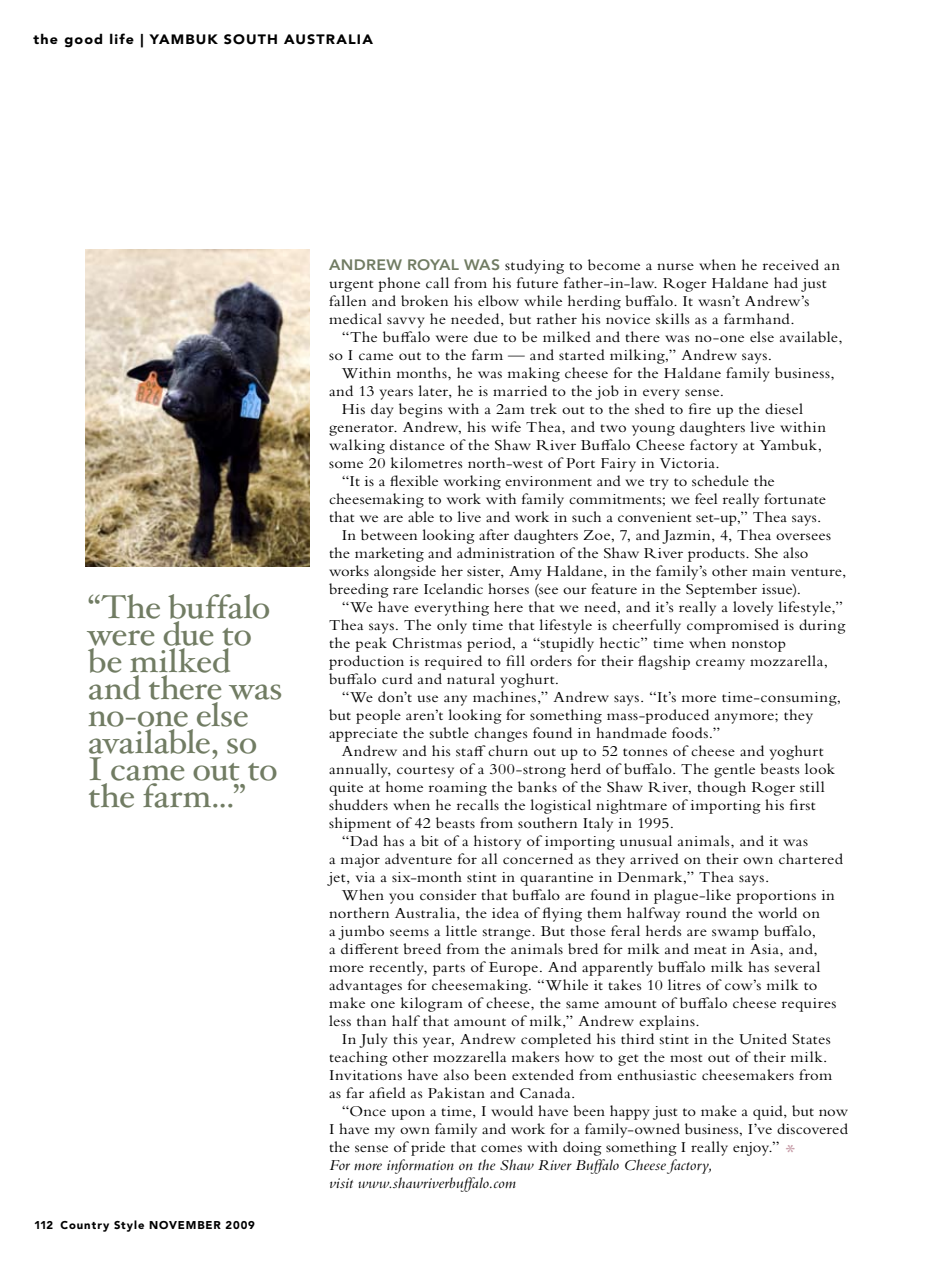
<style>
.page{position:relative;width:936px;height:1263px;background:#fff}
.page>*{position:absolute;margin:0;border:0;box-sizing:border-box;transform-origin:0 0}
.t1{font:33px/27px "Hoefler Txt";letter-spacing:-.015em;color:#717c63;scale:1.06 1}
.t2{font:15.75px/18px "Bembo Std";letter-spacing:.02em;color:#000;scale:1.06 1}
.t3{font:italic 15.75px "Bembo Std";letter-spacing:.005em;color:#000;scale:1.06 1}
.t4{font:15.75px "Bembo Std";color:#000;scale:1.06 1}
.t5{font:15.75px "Bembo Std";letter-spacing:.04em;color:#000;scale:1.06 1}
.t6{font:900 13.5px "Avenir LT Std";letter-spacing:.08em;color:#000;scale:1.06 1}
.t7{font:900 11.25px "Avenir LT Std";letter-spacing:.075em;color:#000}
.s1{font-family:"Avenir LT Std";font-weight:800;font-size:15px;color:#717c63}
.s2{font-family:"Garamond 3 LT Std";font-weight:700;font-size:22.5px;color:#c9a1ac}
</style>
<div class="page">
<img style="left:86px;top:250px;width:224px;height:316px">
<p class="t6" style="left:33px;top:31px;width:269px">the good life | YAM BUK SOUTH AUSTRAL</p>
<p class="t6" style="left:357px;top:31px;width:17px">IA</p>
<h1 class="t1" style="left:88px;top:592px;width:185px">“The buffalo were due to be milked and there was no-one else available, so<br>I came out to the farm...”</h1>
<p class="t7" style="left:34px;top:1218px;width:222px">112 Country Style NOVEM BER 2009</p>
<p class="t2" style="left:329px;top:256px;width:483px"><span class="s1">ANDREW ROYAL WAS</span> studying to become a nurse when he received an urgent phone call from his future father-in-law. Roger Haldane had just fallen and broken his elbow while herding buffalo. It wasn’t Andrew’s medical savvy he needed, but rather his novice skills as a farmhand.</p>
<p class="t2" style="left:329px;top:328px;width:486px;text-indent:13px">“The buffalo were due to be milked and there was no-one else available, so I came out to the farm — and started milking,” Andrew says.</p>
<p class="t2" style="left:342px;top:364px;width:466px">Within months, he was making cheese for the Haldane family business,</p>
<p class="t2" style="left:329px;top:382px;width:374px">and 13 years later, he is married to the job in every sense.</p>
<p class="t2" style="left:342px;top:400px;width:436px">His day begins with a 2am trek out to the shed to fire up the diesel</p>
<p class="t2" style="left:329px;top:418px;width:470px">generator. Andrew, his wife Thea, and two young daughters live within</p>
<p class="t2" style="left:329px;top:436px;width:466px">walking distance of the Shaw River Buffalo Cheese factory at Yambuk,</p>
<p class="t2" style="left:329px;top:454px;width:370px">some 20 kilometres north-west of Port Fairy in Victoria.</p>
<p class="t2" style="left:342px;top:472px;width:410px">“It is a flexible working environment and we try to schedule the</p>
<p class="t2" style="left:329px;top:490px;width:470px">cheesemaking to work with family commitments; we feel really fortunate</p>
<p class="t2" style="left:329px;top:508px;width:466px">that we are able to live and work in such a convenient set-up,” Thea says.</p>
<p class="t2" style="left:342px;top:526px;width:463px">In between looking after daughters Zoe, 7, and Jazmin, 4, Thea oversees</p>
<p class="t2" style="left:329px;top:544px;width:454px">the marketing and administration of the Shaw River products. She also</p>
<p class="t2" style="left:329px;top:562px;width:489px">works alongside her sister, Amy Haldane, in the family’s other main venture,</p>
<p class="t2" style="left:329px;top:580px;width:447px">breeding rare Icelandic horses (see our feature in the September issue).</p>
<p class="t2" style="left:342px;top:598px;width:474px">“We have everything here that we need, and it’s really a lovely lifestyle,”</p>
<p class="t2" style="left:329px;top:616px;width:488px">Thea says. The only time that lifestyle is cheerfully compromised is during</p>
<p class="t2" style="left:329px;top:634px;width:432px">the peak Christmas period, a “stupidly hectic” time when nonstop</p>
<p class="t2" style="left:329px;top:652px;width:472px">production is required to fill orders for their flagship creamy mozzarella,</p>
<p class="t2" style="left:329px;top:670px;width:219px">buffalo curd and natural yoghurt.</p>
<p class="t2" style="left:342px;top:688px;width:472px">“We don’t use any machines,” Andrew says. “It’s more time-consuming,</p>
<p class="t2" style="left:329px;top:706px;width:458px">but people aren’t looking for something mass-produced anymore; they</p>
<p class="t2" style="left:329px;top:724px;width:370px">appreciate the subtle changes found in handmade foods.”</p>
<p class="t2" style="left:342px;top:742px;width:456px">Andrew and his staff churn out up to 52 tonnes of cheese and yoghurt</p>
<p class="t2" style="left:329px;top:760px;width:479px">annually, courtesy of a 300-strong herd of buffalo. The gentle beasts look</p>
<p class="t2" style="left:329px;top:778px;width:469px">quite at home roaming the banks of the Shaw River, though Roger still</p>
<p class="t2" style="left:329px;top:796px;width:460px">shudders when he recalls the logistical nightmare of importing his first</p>
<p class="t2" style="left:329px;top:814px;width:327px">shipment of 42 beasts from southern Italy in 1995.</p>
<p class="t2" style="left:342px;top:832px;width:441px">“Dad has a bit of a history of importing unusual animals, and it was</p>
<p class="t2" style="left:329px;top:850px;width:486px">a major adventure for all concerned as they arrived on their own chartered</p>
<p class="t2" style="left:329px;top:868px;width:417px">jet, via a six-month stint in quarantine in Denmark,” Thea says.</p>
<p class="t2" style="left:342px;top:886px;width:466px">When you consider that buffalo are found in plague-like proportions in</p>
<p class="t2" style="left:329px;top:904px;width:464px">northern Australia, the idea of flying them halfway round the world on</p>
<p class="t2" style="left:329px;top:922px;width:461px">a jumbo seems a little strange. But those feral herds are swamp buffalo,</p>
<p class="t2" style="left:329px;top:940px;width:462px">a different breed from the animals bred for milk and meat in Asia, and,</p>
<p class="t2" style="left:329px;top:958px;width:465px">more recently, parts of Europe. And apparently buffalo milk has several</p>
<p class="t2" style="left:329px;top:976px;width:462px">advantages for cheesemaking. “While it takes 10 litres of cow’s milk to</p>
<p class="t2" style="left:329px;top:994px;width:480px">make one kilogram of cheese, the same amount of buffalo cheese requires</p>
<p class="t2" style="left:329px;top:1012px;width:351px">less than half that amount of milk,” Andrew explains.</p>
<p class="t2" style="left:342px;top:1030px;width:463px">In July this year, Andrew completed his third stint in the United States</p>
<p class="t2" style="left:329px;top:1048px;width:471px">teaching other mozzarella makers how to get the most out of their milk.</p>
<p class="t2" style="left:329px;top:1066px;width:476px">Invitations have also been extended from enthusiastic cheesemakers from</p>
<p class="t5" style="left:329px;top:1084px;width:234px">as far afield as Pakistan and Canada.</p>
<p class="t4" style="left:342px;top:1102px;width:479px">“Once upon a time, I would have been happy just to make a quid, but now</p>
<p class="t2" style="left:329px;top:1120px;width:491px">I have my own family and work for a family-owned business, I’ve discovered</p>
<p class="t2" style="left:329px;top:1138px;width:442px">the sense of pride that comes with doing something I really enjoy.” <span class="s2">*</span></p>
<p class="t3" style="left:329px;top:1156px;width:363px">For more information on the Shaw River Buffalo Cheese factory,</p>
<p class="t3" style="left:329px;top:1174px;width:178px">visit www.shawriverbuffalo.com</p>
</div>
